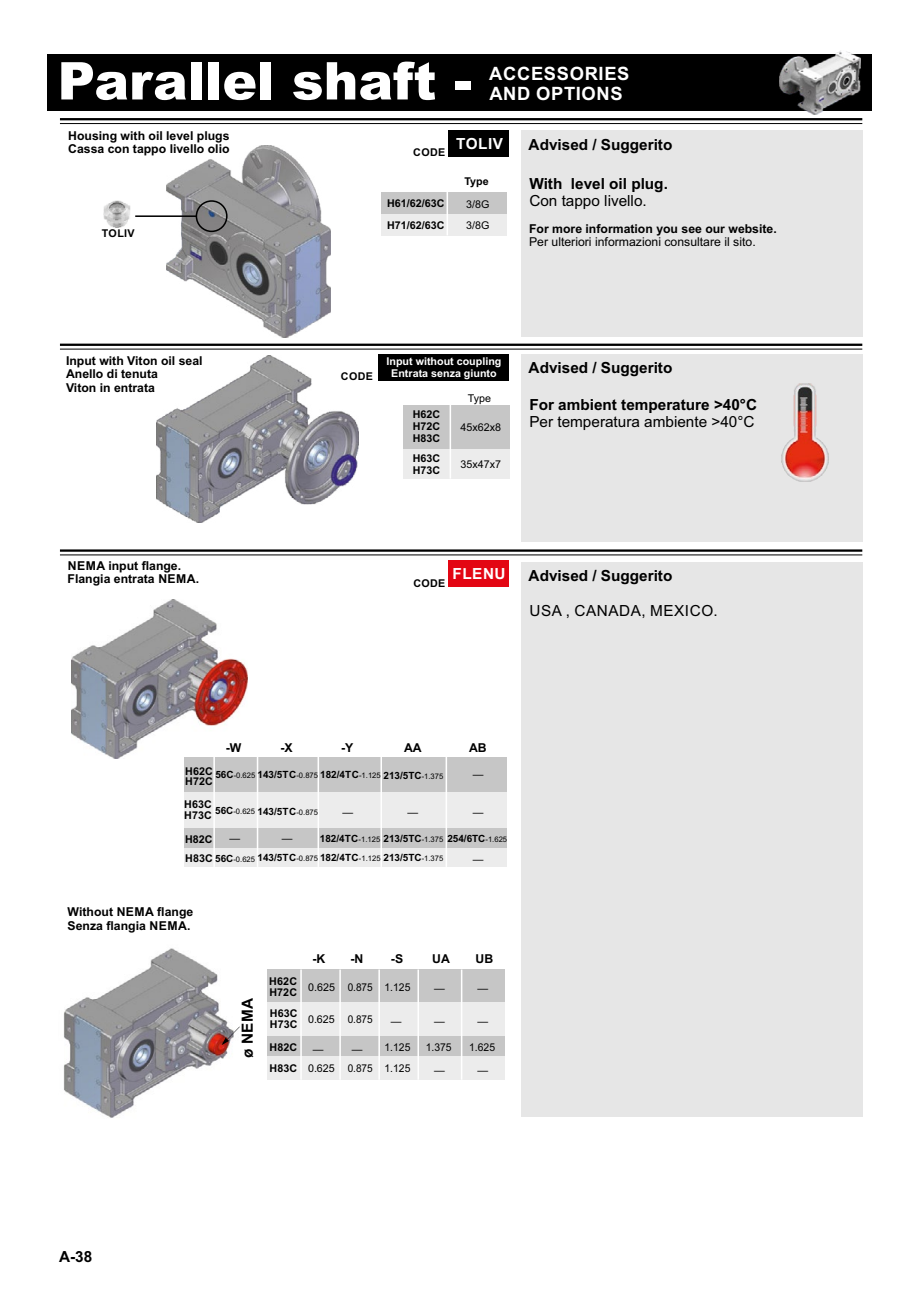
<style>
.page{position:relative;width:919px;height:1289px;background:#fff}
.page>*{position:absolute;margin:0;border:0;box-sizing:border-box;transform-origin:0 0}
.t1{font:900 52.05px "Arial";color:#fff}
.t2{font:700 18.3px "Arial";letter-spacing:.035em;color:#fff}
.t3{font:700 15.3px "Arial";color:#000}
.t4{font:15.3px "Arial";color:#000}
.t5{font:15.3px "Arial";letter-spacing:.035em;color:#000}
.t6{font:700 15.3px "Arial";letter-spacing:.035em;color:#fff}
.t7{font:700 12.3px/13.6px "Arial";color:#000}
.t8{font:12.3px "Arial";color:#000}
.t9{font:700 10.65px/12px "Arial";color:#000;text-align:justify}
.t10{font:10.65px "Arial";color:#000}
.t11{font:700 10.65px/12px "Arial";color:#fff;text-align:center}
.t12{font:700 10.65px/10.8px "Arial";letter-spacing:.02em;color:#000}
.t13{font:10.65px "Arial";color:#000;scale:.94 1}
.t14{font:700 9.9px "Arial";color:#000}
.t15{font:7.65px "Arial";color:#000}
.s1{font-weight:700;font-size:9.9px}
.s2{font-weight:400;font-size:7.65px}
</style>
<div class="page">
<div style="left:47px;top:54px;width:824px;height:57px;background:#000"></div>
<img style="left:779px;top:51px;width:81px;height:64px">
<img style="left:71px;top:599px;width:176px;height:160px">
<img style="left:63px;top:948px;width:167px;height:170px">
<svg style="left:222px;top:1026px;width:18px;height:19px"></svg>
<div style="left:520px;top:562px;width:342px;height:554px;background:#e6e6e6"></div>
<div style="left:448px;top:560px;width:61px;height:26px;background:#e30613"></div>
<hr style="left:60px;top:549px;width:802px;height:2px;background:#000">
<hr style="left:60px;top:554px;width:802px;height:1px;background:#000">
<div style="left:184px;top:791px;width:323px;height:36px;background:#ececec"></div>
<div style="left:184px;top:847px;width:323px;height:20px;background:#ececec"></div>
<div style="left:184px;top:756px;width:323px;height:35px;background:#c6c6c6"></div>
<div style="left:184px;top:827px;width:323px;height:20px;background:#c6c6c6"></div>
<hr style="left:445px;top:756px;width:2px;height:111px;background:#fff">
<hr style="left:213px;top:756px;width:2px;height:111px;background:#fff">
<hr style="left:380px;top:756px;width:2px;height:111px;background:#fff">
<hr style="left:317px;top:756px;width:2px;height:111px;background:#fff">
<hr style="left:257px;top:756px;width:1px;height:111px;background:#fff">
<div style="left:267px;top:1055px;width:238px;height:24px;background:#ececec"></div>
<div style="left:267px;top:1035px;width:238px;height:20px;background:#c6c6c6"></div>
<div style="left:267px;top:1002px;width:238px;height:33px;background:#ececec"></div>
<div style="left:267px;top:969px;width:238px;height:33px;background:#c6c6c6"></div>
<hr style="left:339px;top:969px;width:2px;height:110px;background:#fff">
<hr style="left:378px;top:969px;width:2px;height:110px;background:#fff">
<hr style="left:417px;top:969px;width:2px;height:110px;background:#fff">
<hr style="left:461px;top:969px;width:1px;height:110px;background:#fff">
<hr style="left:300px;top:969px;width:2px;height:110px;background:#fff">
<div style="left:379px;top:355px;width:130px;height:26px;background:#000"></div>
<div style="left:381px;top:214px;width:125px;height:21px;background:#ececec"></div>
<div style="left:381px;top:192px;width:125px;height:22px;background:#c6c6c6"></div>
<div style="left:448px;top:130px;width:61px;height:26px;background:#000"></div>
<hr style="left:60px;top:118px;width:802px;height:2px;background:#000">
<hr style="left:446px;top:192px;width:2px;height:43px;background:#fff">
<hr style="left:60px;top:123px;width:802px;height:1px;background:#000">
<div style="left:520px;top:130px;width:342px;height:206px;background:#e6e6e6"></div>
<div style="left:402px;top:448px;width:107px;height:30px;background:#ececec"></div>
<div style="left:402px;top:405px;width:107px;height:43px;background:#c6c6c6"></div>
<hr style="left:449px;top:404px;width:2px;height:74px;background:#fff">
<div style="left:520px;top:355px;width:342px;height:187px;background:#e6e6e6"></div>
<hr style="left:60px;top:349px;width:802px;height:1px;background:#000">
<hr style="left:60px;top:343px;width:802px;height:3px;background:#000">
<img style="left:166px;top:145px;width:165px;height:192px">
<div style="left:196px;top:200px;width:31px;height:32px;border:2px solid #000;border-radius:50%"></div>
<hr style="left:135px;top:215px;width:61px;height:2px;background:#000">
<img style="left:103px;top:201px;width:28px;height:26px">
<img style="left:157px;top:355px;width:202px;height:167px">
<img style="left:781px;top:384px;width:47px;height:98px">
<h1 class="t1" style="left:58px;top:43px;width:415px">Parallel shaft -</h1>
<h2 class="t2" style="left:489px;top:61px;width:142px">ACCESSORIES</h2>
<h2 class="t2" style="left:489px;top:81px;width:135px">AND OPTIONS</h2>
<p class="t7" style="left:68px;top:129px;width:163px">Housing with oil level plugs</p>
<p class="t7" style="left:68px;top:142px;width:163px">Cassa con tappo livello olio</p>
<p class="t9" style="left:413px;top:146px;width:34px">CODE</p>
<p class="t6" style="left:456px;top:132px;width:48px">TOLIV</p>
<p class="t3" style="left:528px;top:133px;width:145px">Advised / Suggerito</p>
<p class="t9" style="left:464px;top:175px;width:26px">Type</p>
<p class="t9" style="left:387px;top:197px;width:59px">H61/62/63C</p>
<p class="t10" style="left:466px;top:197px;width:25px">3/8G</p>
<p class="t3" style="left:529px;top:173px;width:140px">With level oil plug.</p>
<p class="t4" style="left:529px;top:190px;width:119px">Con tappo livello.</p>
<p class="t9" style="left:102px;top:228px;width:34px">TOLIV</p>
<p class="t9" style="left:387px;top:219px;width:59px">H71/62/63C</p>
<p class="t10" style="left:466px;top:218px;width:25px">3/8G</p>
<p class="t7" style="left:529px;top:222px;width:249px">For more information you see our website.</p>
<p class="t8" style="left:529px;top:234px;width:228px">Per ulteriori informazioni consultare il sito.</p>
<p class="t7" style="left:66px;top:353px;width:138px">Input with Viton oil seal<br>Anello di tenuta<br>Viton in entrata</p>
<p class="t9" style="left:341px;top:371px;width:34px">CODE</p>
<p class="t11" style="left:386px;top:355px;width:117px">Input without coupling<br>Entrata senza giunto</p>
<p class="t9" style="left:413px;top:409px;width:29px">H62C H72C H83C</p>
<p class="t9" style="left:413px;top:452px;width:29px">H63C<br>H73C</p>
<p class="t10" style="left:468px;top:391px;width:25px">Type</p>
<p class="t10" style="left:460px;top:419px;width:42px">45x62x8</p>
<p class="t10" style="left:460px;top:456px;width:42px">35x47x7</p>
<p class="t3" style="left:528px;top:357px;width:145px">Advised / Suggerito</p>
<p class="t3" style="left:529px;top:394px;width:229px">For ambient temperature &gt;40°C</p>
<p class="t4" style="left:529px;top:411px;width:227px">Per temperatura ambiente &gt;40°C</p>
<p class="t7" style="left:68px;top:558px;width:133px">NEMA input flange.<br>Flangia entrata NEMA.</p>
<p class="t6" style="left:452px;top:563px;width:55px">FLENU</p>
<p class="t9" style="left:413px;top:577px;width:34px">CODE</p>
<p class="t3" style="left:528px;top:565px;width:145px">Advised / Suggerito</p>
<p class="t5" style="left:529px;top:599px;width:190px">USA , CANADA, MEXICO.</p>
<p class="t7" style="left:226px;top:741px;width:17px">-W</p>
<p class="t7" style="left:404px;top:741px;width:19px">AA</p>
<p class="t7" style="left:341px;top:741px;width:14px">-Y</p>
<p class="t7" style="left:469px;top:741px;width:19px">AB</p>
<p class="t7" style="left:280px;top:741px;width:14px">-X</p>
<p class="t12" style="left:185px;top:765px;width:29px">H62C<br>H72C</p>
<p class="t15" style="left:215px;top:770px;width:41px"><span class="s1">56C</span>-0.625</p>
<p class="t14" style="left:257px;top:767px;width:187px">143/5TC<span class="s2">-0.875</span> 182/4TC<span class="s2">-1.125</span> 213/5TC<span class="s2">-1.375</span></p>
<p class="t10" style="left:472px;top:767px;width:12px">—</p>
<p class="t9" style="left:184px;top:798px;width:29px">H63C</p>
<p class="t15" style="left:215px;top:806px;width:41px"><span class="s1">56C</span>-0.625</p>
<p class="t14" style="left:257px;top:804px;width:62px">143/5TC<span class="s2">-0.875</span></p>
<p class="t9" style="left:184px;top:809px;width:29px">H73C</p>
<p class="t10" style="left:342px;top:804px;width:12px">—</p>
<p class="t10" style="left:407px;top:804px;width:12px">—</p>
<p class="t10" style="left:472px;top:804px;width:12px">—</p>
<p class="t9" style="left:185px;top:833px;width:29px">H82C</p>
<p class="t10" style="left:229px;top:831px;width:12px">—</p>
<p class="t10" style="left:282px;top:831px;width:12px">—</p>
<p class="t14" style="left:320px;top:831px;width:189px">182/4TC<span class="s2">-1.125</span> 213/5TC<span class="s2">-1.375</span> 254/6TC<span class="s2">-1.625</span></p>
<p class="t14" style="left:257px;top:851px;width:187px">143/5TC<span class="s2">-0.875</span> 182/4TC<span class="s2">-1.125</span> 213/5TC<span class="s2">-1.375</span></p>
<p class="t9" style="left:185px;top:852px;width:29px">H83C</p>
<p class="t15" style="left:215px;top:854px;width:41px"><span class="s1">56C</span>-0.625</p>
<p class="t10" style="left:472px;top:852px;width:12px">—</p>
<p class="t7" style="left:68px;top:905px;width:127px">Without NEMA flange<br>Senza flangia NEMA.</p>
<p class="t3" style="left:59px;top:1245px;width:35px">A-38</p>
<p class="t3" style="left:237px;top:1058px;width:62px;rotate:-90deg">ø NEMA</p>
<p class="t7" style="left:391px;top:951px;width:14px">-S</p>
<p class="t7" style="left:475px;top:951px;width:19px">UB</p>
<p class="t7" style="left:312px;top:951px;width:14px">-K</p>
<p class="t7" style="left:350px;top:951px;width:14px">-N</p>
<p class="t7" style="left:432px;top:951px;width:19px">UA</p>
<p class="t9" style="left:269px;top:975px;width:29px">H62C</p>
<p class="t9" style="left:269px;top:986px;width:29px">H72C</p>
<p class="t12" style="left:270px;top:1008px;width:29px">H63C<br>H73C</p>
<p class="t10" style="left:308px;top:979px;width:28px">0.625</p>
<p class="t10" style="left:384px;top:979px;width:27px">1.125</p>
<p class="t13" style="left:347px;top:1011px;width:28px">0.875</p>
<p class="t13" style="left:347px;top:979px;width:28px">0.875</p>
<p class="t10" style="left:434px;top:981px;width:12px">—</p>
<p class="t10" style="left:477px;top:981px;width:12px">—</p>
<p class="t10" style="left:308px;top:1011px;width:28px">0.625</p>
<p class="t10" style="left:391px;top:1014px;width:12px">—</p>
<p class="t10" style="left:434px;top:1014px;width:12px">—</p>
<p class="t10" style="left:477px;top:1014px;width:12px">—</p>
<p class="t9" style="left:269px;top:1041px;width:29px">H82C</p>
<p class="t10" style="left:313px;top:1041px;width:12px">—</p>
<p class="t10" style="left:352px;top:1041px;width:12px">—</p>
<p class="t10" style="left:384px;top:1039px;width:27px">1.125</p>
<p class="t10" style="left:426px;top:1039px;width:27px">1.375</p>
<p class="t10" style="left:469px;top:1039px;width:27px">1.625</p>
<p class="t9" style="left:269px;top:1062px;width:29px">H83C</p>
<p class="t10" style="left:308px;top:1060px;width:28px">0.625</p>
<p class="t13" style="left:347px;top:1060px;width:28px">0.875</p>
<p class="t10" style="left:384px;top:1060px;width:27px">1.125</p>
<p class="t10" style="left:434px;top:1063px;width:12px">—</p>
<p class="t10" style="left:477px;top:1063px;width:12px">—</p>
</div>
